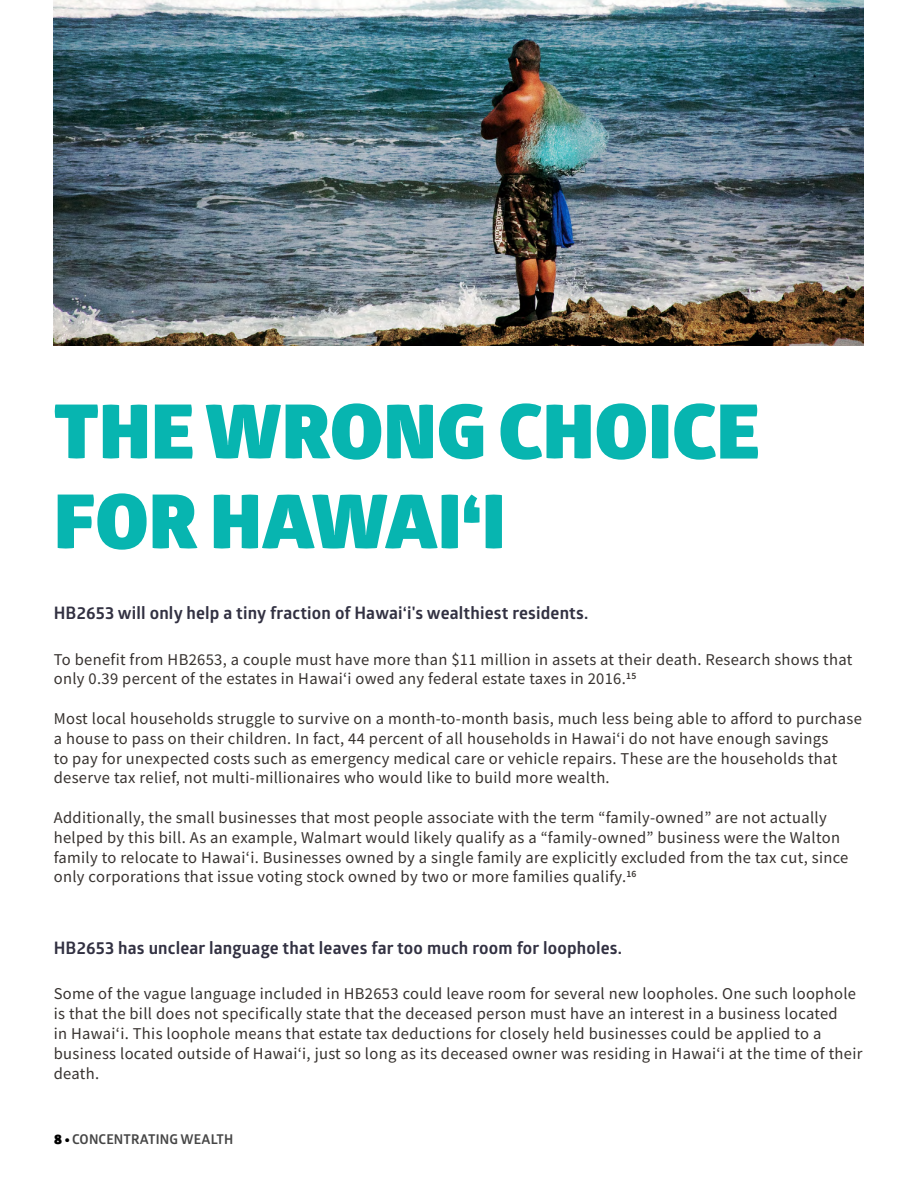
<style>
.page{position:relative;width:918px;height:1188px;background:#fff}
.page>*{position:absolute;margin:0;border:0;box-sizing:border-box;transform-origin:0 0}
.t1{font:900 75px/90px "Glober";letter-spacing:.01em;color:#07b5b0}
.t2{font:700 17.25px "Glober";letter-spacing:.01em;color:#323142}
.t3{font:16.5px/19.8px "Source Sans Pro";letter-spacing:.02em;color:#37322f}
.t4{font:700 13.5px "Glober";letter-spacing:.01em;color:#464646}
.s1{font-weight:900;color:#000}
</style>
<div class="page">
<img style="left:54px;top:0;width:810px;height:345px">
<h1 class="t1" style="left:54px;top:387px;width:707px">THE WRONG CHOICE<br>FOR HAWAI‘I</h1>
<p class="t2" style="left:54px;top:600px;width:536px">HB2653 will only help a tiny fraction of Hawai‘i's wealthiest residents.</p>
<p class="t3" style="left:54px;top:649px;width:800px">To benefit from HB2653, a couple must have more than $11 million in assets at their death. Research shows that only 0.39 percent of the estates in Hawaiʻi owed any federal estate taxes in 2016.<sup>15</sup></p>
<p class="t3" style="left:54px;top:708px;width:810px">Most local households struggle to survive on a month-to-month basis, much less being able to afford to purchase a house to pass on their children. In fact, 44 percent of all households in Hawaiʻi do not have enough savings<br>to pay for unexpected costs such as emergency medical care or vehicle repairs. These are the households that deserve tax relief, not multi-millionaires who would like to build more wealth.</p>
<p class="t3" style="left:54px;top:807px;width:796px">Additionally, the small businesses that most people associate with the term “family-owned” are not actually helped by this bill. As an example, Walmart would likely qualify as a “family-owned” business were the Walton family to relocate to Hawaiʻi. Businesses owned by a single family are explicitly excluded from the tax cut, since only corporations that issue voting stock owned by two or more families qualify.<sup>16</sup></p>
<p class="t2" style="left:54px;top:935px;width:570px">HB2653 has unclear language that leaves far too much room for loopholes.</p>
<p class="t3" style="left:54px;top:984px;width:810px">Some of the vague language included in HB2653 could leave room for several new loopholes. One such loophole is that the bill does not specifically state that the deceased person must have an interest in a business located<br>in Hawaiʻi. This loophole means that estate tax deductions for closely held businesses could be applied to a business located outside of Hawaiʻi, just so long as its deceased owner was residing in Hawaiʻi at the time of their death.</p>
<p class="t4" style="left:54px;top:1130px;width:181px"><span class="s1">8 •</span> CONCENTRATING WEALTH</p>
</div>
